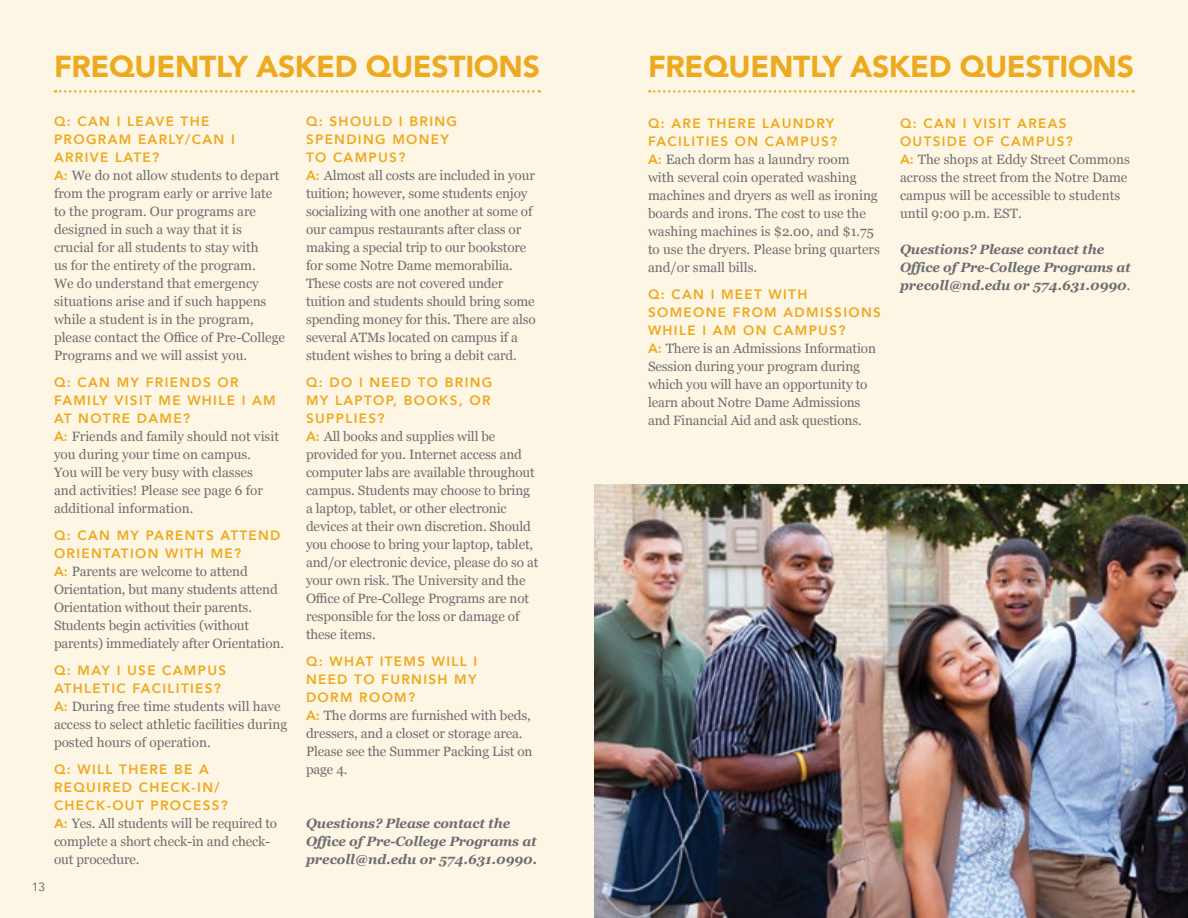
<style>
.page{position:relative;width:1188px;height:918px;background:#fff}
.page>*{position:absolute;margin:0;border:0;box-sizing:border-box;transform-origin:0 0}
.t1{font:900 30px "Avenir LT Std";letter-spacing:-.01em;color:#eda920}
.t2{font:13.5px/18px "Georgia";letter-spacing:-.01em;color:#6d6e71}
.t3{font:800 13.5px/18px "Avenir";letter-spacing:.1em;color:#eda920}
.t4{font:italic 700 13.5px/18px "Georgia";letter-spacing:-.01em;color:#6d6e71}
.t5{font:12px "Avenir";color:#6d6e71}
.s1{font-family:"Avenir";font-weight:800;color:#eda920}
.s2{font-weight:400;font-style:normal}
</style>
<div class="page">
<div style="left:0;top:0;width:594px;height:918px;background:#fdf6e4"></div>
<div style="left:594px;top:0;width:594px;height:918px;background:#fdf6e4"></div>
<svg style="left:649px;top:90px;width:485px;height:3px"></svg>
<svg style="left:55px;top:90px;width:485px;height:3px"></svg>
<img style="left:595px;top:484px;width:593px;height:434px">
<p class="t5" style="left:32px;top:878px;width:15px">13</p>
<h1 class="t1" style="left:54px;top:48px;width:488px">FREQUENTLY ASKED QUESTIONS</h1>
<p class="t3" style="left:54px;top:113px;width:182px">Q: CAN I LEAVE THE<br>PROGRAM EARLY/CAN I<br>ARRIVE LATE?</p>
<p class="t2" style="left:54px;top:166px;width:233px"><span class="s1">A:</span> We do not allow students to depart from the program early or arrive late to the program. Our programs are designed in such a way that it is crucial for all students to stay with<br>us for the entirety of the program.<br>We do understand that emergency situations arise and if such happens while a student is in the program, please contact the Office of Pre-College Programs and we will assist you.</p>
<p class="t3" style="left:54px;top:373px;width:223px">Q: CAN MY FRIENDS OR<br>FAMILY VISIT ME WHILE I AM<br>AT NOTRE DAME?</p>
<p class="t2" style="left:54px;top:427px;width:227px"><span class="s1">A:</span> Friends and family should not visit you during your time on campus.<br>You will be very busy with classes<br>and activities! Please see page 6 for additional information.</p>
<p class="t3" style="left:54px;top:526px;width:228px">Q: CAN MY PARENTS ATTEND<br>ORIENTATION WITH ME?</p>
<p class="t2" style="left:54px;top:562px;width:232px"><span class="s1">A:</span> Parents are welcome to attend Orientation, but many students attend Orientation without their parents.<br>Students begin activities (without parents) immediately after Orientation.</p>
<p class="t3" style="left:54px;top:661px;width:174px">Q: MAY I USE CAMPUS<br>ATHLETIC FACILITIES?</p>
<p class="t2" style="left:54px;top:697px;width:235px"><span class="s1">A:</span> During free time students will have access to select athletic facilities during posted hours of operation.</p>
<p class="t3" style="left:54px;top:760px;width:175px">Q: WILL THERE BE A<br>REQUIRED CHECK-IN/<br>CHECK-OUT PROCESS?</p>
<p class="t2" style="left:54px;top:814px;width:225px"><span class="s1">A:</span> Yes. All students will be required to complete a short check-in and check&shy;out procedure.</p>
<p class="t3" style="left:306px;top:112px;width:153px">Q: SHOULD I BRING<br>SPENDING MONEY<br>TO CAMPUS?</p>
<p class="t2" style="left:306px;top:166px;width:231px"><span class="s1">A:</span> Almost all costs are included in your tuition; however, some students enjoy socializing with one another at some of our campus restaurants after class or making a special trip to our bookstore for some Notre Dame memorabilia.<br>These costs are not covered under tuition and students should bring some spending money for this. There are also several ATMs located on campus if a student wishes to bring a debit card.</p>
<p class="t3" style="left:306px;top:373px;width:188px">Q: DO I NEED TO BRING<br>MY LAPTOP, BOOKS, OR<br>SUPPLIES?</p>
<p class="t2" style="left:306px;top:427px;width:234px"><span class="s1">A:</span> All books and supplies will be provided for you. Internet access and computer labs are available throughout campus. Students may choose to bring a laptop, tablet, or other electronic devices at their own discretion. Should you choose to bring your laptop, tablet, and/or electronic device, please do so at your own risk. The University and the Office of Pre-College Programs are not responsible for the loss or damage of these items.</p>
<p class="t3" style="left:306px;top:652px;width:173px;text-align:justify">Q: WHAT ITEMS WILL I NEED TO FURNISH MY DORM ROOM?</p>
<p class="t2" style="left:306px;top:706px;width:228px"><span class="s1">A:</span> The dorms are furnished with beds, dressers, and a closet or storage area.<br>Please see the Summer Packing List on page 4.</p>
<p class="t4" style="left:306px;top:814px;width:233px">Questions? Please contact the<br>Office of Pre-College Programs at precoll@nd.edu or 574.631.0990.</p>
<h1 class="t1" style="left:648px;top:48px;width:488px">FREQUENTLY ASKED QUESTIONS</h1>
<p class="t3" style="left:648px;top:115px;width:191px">Q: ARE THERE LAUNDRY<br>FACILITIES ON CAMPUS?</p>
<p class="t2" style="left:648px;top:150px;width:233px"><span class="s1">A:</span> Each dorm has a laundry room<br>with several coin operated washing machines and dryers as well as ironing boards and irons. The cost to use the washing machines is $2.00, and $1.75 to use the dryers. Please bring quarters and/or small bills.</p>
<p class="t3" style="left:648px;top:286px;width:234px">Q: CAN I MEET WITH<br>SOMEONE FROM ADMISSIONS<br>WHILE I AM ON CAMPUS?</p>
<p class="t2" style="left:648px;top:339px;width:230px"><span class="s1">A:</span> There is an Admissions Information Session during your program during which you will have an opportunity to learn about Notre Dame Admissions and Financial Aid and ask questions.</p>
<p class="t3" style="left:900px;top:115px;width:174px">Q: CAN I VISIT AREAS<br>OUTSIDE OF CAMPUS?</p>
<p class="t2" style="left:900px;top:150px;width:231px"><span class="s1">A:</span> The shops at Eddy Street Commons across the street from the Notre Dame campus will be accessible to students until 9:00 p.m. EST.</p>
<p class="t4" style="left:900px;top:240px;width:232px">Questions? Please contact the<br>Office of Pre-College Programs at precoll@nd.edu or 574.631.0990<span class="s2">.</span></p>
</div>
